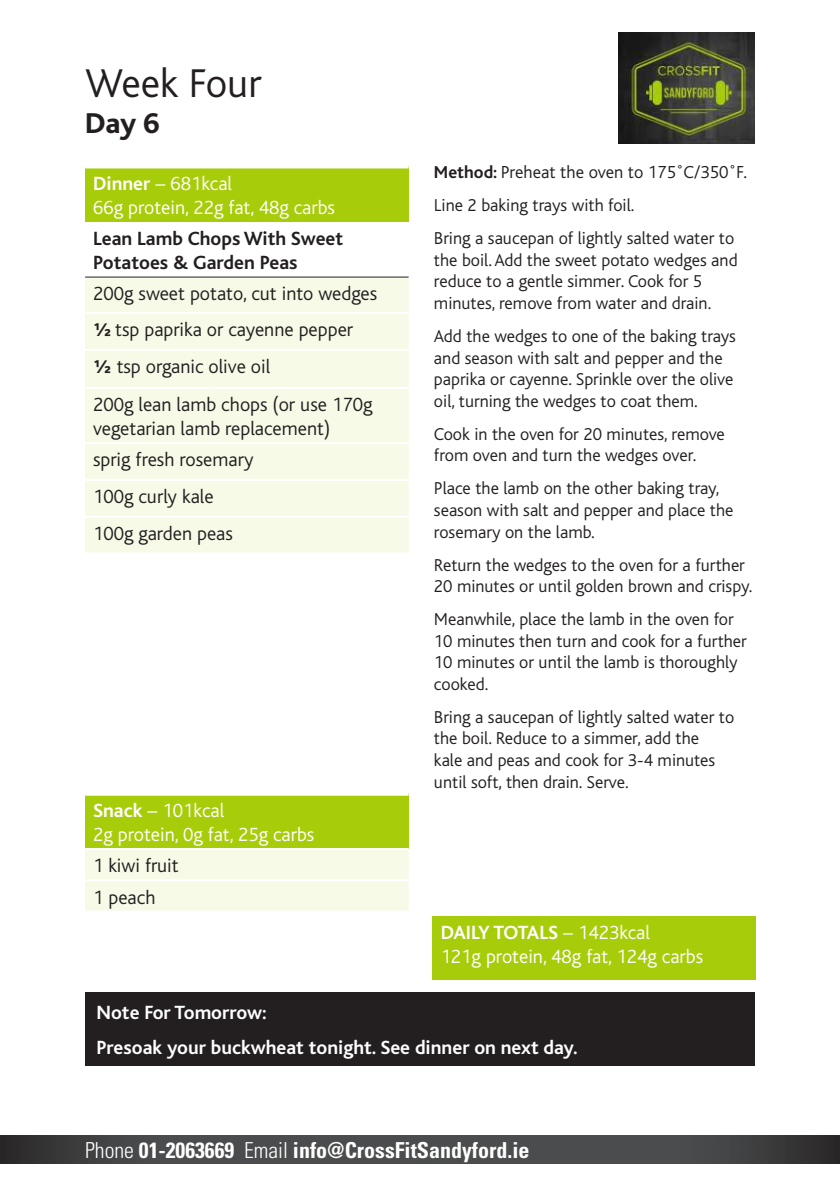
<style>
.page{position:relative;width:840px;height:1191px;background:#fff}
.page>*{position:absolute;margin:0;border:0;box-sizing:border-box;transform-origin:0 0}
.t1{font:300 42px "Bliss";color:#231f20}
.t2{font:800 30px "Bliss";color:#231f20}
.t3{font:700 condensed 22px "Univers";color:#fff}
.t4{font:300 20px/37px "Bliss";color:#231f20}
.t5{font:300 20px/24px "Bliss";color:#fff}
.t6{font:700 20px/35.4px "Bliss";color:#fff}
.t7{font:700 20px/24px "Bliss";color:#231f20}
.t8{font:300 18.2px "Bliss";color:#231f20}
.t9{font:300 18px/21.6px "Bliss";color:#231f20}
.s1{font-weight:700}
.s2{font-family:"Effra";font-weight:500}
.s3{font-weight:700;font-size:18px}
.s4{font-weight:300}
</style>
<div class="page">
<svg style="left:0;top:1136px;width:839px;height:27px;background:#454546"></svg>
<div style="left:85px;top:166px;width:323px;height:56px;background:#a7cc0a"></div>
<div style="left:85px;top:277px;width:323px;height:275px;background:#f6fae7"></div>
<hr style="left:85px;top:276px;width:323px;height:1px;background:#231f20">
<hr style="left:85px;top:164px;width:323px;height:4px;background:#fff">
<hr style="left:85px;top:312px;width:323px;height:2px;background:#fff">
<hr style="left:85px;top:349px;width:323px;height:2px;background:#fff">
<hr style="left:85px;top:387px;width:323px;height:2px;background:#fff">
<hr style="left:85px;top:442px;width:323px;height:2px;background:#fff">
<hr style="left:85px;top:479px;width:323px;height:2px;background:#fff">
<hr style="left:85px;top:516px;width:323px;height:2px;background:#fff">
<div style="left:432px;top:916px;width:323px;height:63px;background:#a7cc0a"></div>
<div style="left:85px;top:793px;width:323px;height:56px;background:#a7cc0a"></div>
<div style="left:85px;top:850px;width:323px;height:60px;background:#f6fae7"></div>
<hr style="left:85px;top:791px;width:323px;height:4px;background:#fff">
<hr style="left:85px;top:848px;width:323px;height:2px;background:#fff">
<hr style="left:85px;top:879px;width:323px;height:2px;background:#fff">
<div style="left:85px;top:992px;width:669px;height:73px;background:#231f20"></div>
<img style="left:618px;top:33px;width:136px;height:110px">
<h1 class="t1" style="left:85px;top:61px;width:178px">Week Four</h1>
<h2 class="t2" style="left:85px;top:107px;width:76px">Day 6</h2>
<p class="t5" style="left:93px;top:172px;width:243px"><span class="s1">Dinner</span> – 681kcal<br>66g protein, 22g fat, 48g carbs</p>
<p class="t7" style="left:93px;top:227px;width:251px">Lean Lamb Chops With Sweet<br>Potatoes &amp; Garden Peas</p>
<p class="t4" style="left:93px;top:276px;width:285px">200g sweet potato, cut into wedges<br><span class="s2">1/2</span> tsp paprika or cayenne pepper<br><span class="s2">1/2</span> tsp organic olive oil<br>200g lean lamb chops (or use 170g</p>
<p class="t4" style="left:93px;top:413px;width:238px;line-height:31.2px">vegetarian lamb replacement) sprig fresh rosemary</p>
<p class="t4" style="left:93px;top:478px;width:141px">100g curly kale<br>100g garden peas</p>
<p class="t5" style="left:93px;top:799px;width:223px"><span class="s1">Snack</span> – 101kcal<br>2g protein, 0g fat, 25g carbs</p>
<p class="t4" style="left:93px;top:850px;width:87px;line-height:31.2px">1 kiwi fruit<br>1 peach</p>
<p class="t8" style="left:434px;top:163px;width:314px"><span class="s3">Method:</span> Preheat the oven to 175˚C/350˚F.</p>
<p class="t9" style="left:434px;top:189px;width:301px;line-height:33px">Line 2 baking trays with foil.<br>Bring a saucepan of lightly salted water to</p>
<p class="t9" style="left:434px;top:249px;width:305px">the boil. Add the sweet potato wedges and reduce to a gentle simmer. Cook for 5 minutes, remove from water and drain.</p>
<p class="t9" style="left:434px;top:326px;width:303px">Add the wedges to one of the baking trays and season with salt and pepper and the paprika or cayenne. Sprinkle over the olive oil, turning the wedges to coat them.</p>
<p class="t9" style="left:434px;top:423px;width:292px">Cook in the oven for 20 minutes, remove from oven and turn the wedges over.</p>
<p class="t9" style="left:434px;top:478px;width:301px">Place the lamb on the other baking tray, season with salt and pepper and place the rosemary on the lamb.</p>
<p class="t9" style="left:434px;top:554px;width:320px">Return the wedges to the oven for a further<br>20 minutes or until golden brown and crispy.</p>
<p class="t9" style="left:434px;top:609px;width:314px">Meanwhile, place the lamb in the oven for<br>10 minutes then turn and cook for a further<br>10 minutes or until the lamb is thoroughly cooked.</p>
<p class="t9" style="left:434px;top:706px;width:301px">Bring a saucepan of lightly salted water to the boil. Reduce to a simmer, add the<br>kale and peas and cook for 3-4 minutes until soft, then drain. Serve.</p>
<p class="t5" style="left:440px;top:921px;width:264px"><span class="s1">DAILY TOTALS</span> – 1423kcal<br>121g protein, 48g fat, 124g carbs</p>
<p class="t6" style="left:96px;top:995px;width:482px">Note For Tomorrow:<br>Presoak your buckwheat tonight. See dinner on next day.</p>
<p class="t3" style="left:85px;top:1136px;width:445px"><span class="s4">Phone</span> 01-2063669 <span class="s4">Email</span> info@CrossFitSandyford.ie</p>
</div>
